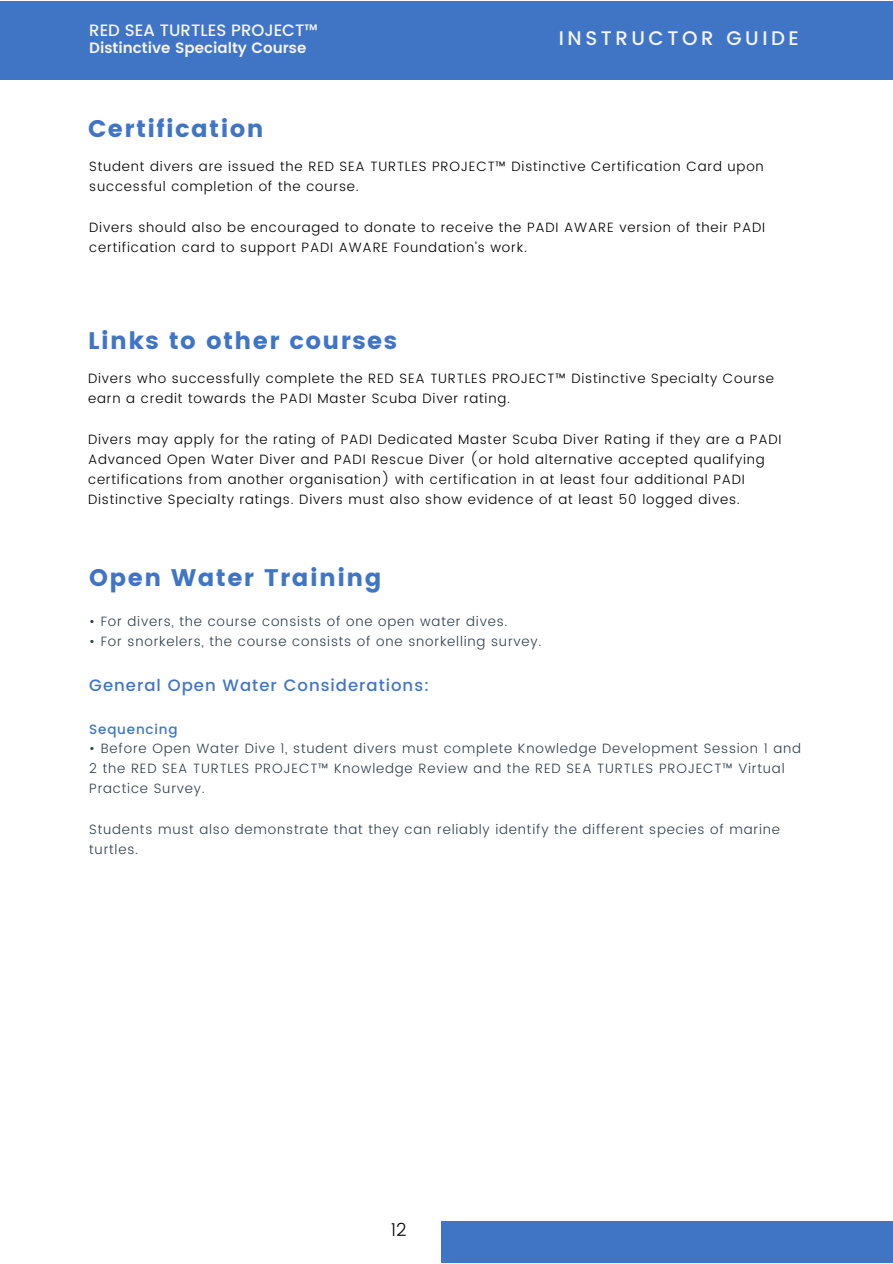
<style>
.page{position:relative;width:893px;height:1264px;background:#fff}
.page>*{position:absolute;margin:0;border:0;box-sizing:border-box;transform-origin:0 0}
.t1{font:24px "Poppins";letter-spacing:.06em;color:#4075c5}
.t2{font:500 19.65px "Poppins";letter-spacing:.18em;color:#f3f5f8}
.t3{font:300 18px "Poppins";color:#000}
.t4{font:500 16.5px "Poppins";letter-spacing:.06em;color:#4075c5}
.t5{font:500 16.5px "Poppins";color:#f3f5f8}
.t6{font:600 15px "Poppins";color:#f3f5f8}
.t7{font:300 13.5px/20.2px "Poppins";letter-spacing:.06em;color:#000}
.t8{font:300 13.5px/20.2px "Poppins";letter-spacing:.06em;color:#313f4c}
.t9{font:500 13.5px "Poppins";letter-spacing:.06em;color:#4075c5}
</style>
<div class="page">
<div style="left:440px;top:1220px;width:452px;height:42px;background:#4075c5"></div>
<div style="left:0;top:1px;width:892px;height:79px;background:#4075c5"></div>
<p class="t5" style="left:89px;top:21px;width:230px">RED SEA TURTLES PROJECT™</p>
<p class="t6" style="left:89px;top:39px;width:218px">Distinctive Specialty Course</p>
<p class="t2" style="left:559px;top:27px;width:241px">INSTRUCTOR GUIDE</p>
<p class="t1" style="left:88px;top:115px;width:177px">Certification</p>
<p class="t7" style="left:89px;top:156px;width:676px">Student divers are issued the RED SEA TURTLES PROJECT™ Distinctive Certification Card upon successful completion of the course.</p>
<p class="t7" style="left:89px;top:217px;width:677px">Divers should also be encouraged to donate to receive the PADI AWARE version of their PADI certification card to support PADI AWARE Foundation’s work.</p>
<p class="t1" style="left:88px;top:327px;width:310px">Links to other courses</p>
<p class="t7" style="left:88px;top:368px;width:687px">Divers who successfully complete the RED SEA TURTLES PROJECT™ Distinctive Specialty Course earn a credit towards the PADI Master Scuba Diver rating.</p>
<p class="t7" style="left:88px;top:429px;width:694px">Divers may apply for the rating of PADI Dedicated Master Scuba Diver Rating if they are a PADI Advanced Open Water Diver and PADI Rescue Diver (or hold alternative accepted qualifying certifications from another organisation) with certification in at least four additional PADI Distinctive Specialty ratings. Divers must also show evidence of at least 50 logged dives.</p>
<p class="t1" style="left:89px;top:563px;width:294px">Open Water Training</p>
<p class="t8" style="left:89px;top:611px;width:419px">• For divers, the course consists of one open water dives.</p>
<p class="t8" style="left:89px;top:631px;width:454px">• For snorkelers, the course consists of one snorkelling survey.</p>
<p class="t4" style="left:89px;top:675px;width:341px">General Open Water Considerations:</p>
<p class="t9" style="left:89px;top:719px;width:90px">Sequencing</p>
<p class="t8" style="left:89px;top:738px;width:713px">• Before Open Water Dive 1, student divers must complete Knowledge Development Session 1 and<br>2 the RED SEA TURTLES PROJECT™ Knowledge Review and the RED SEA TURTLES PROJECT™ Virtual<br>Practice Survey.</p>
<p class="t8" style="left:89px;top:818px;width:692px">Students must also demonstrate that they can reliably identify the different species of marine turtles.</p>
<p class="t3" style="left:391px;top:1218px;width:17px">12</p>
</div>
